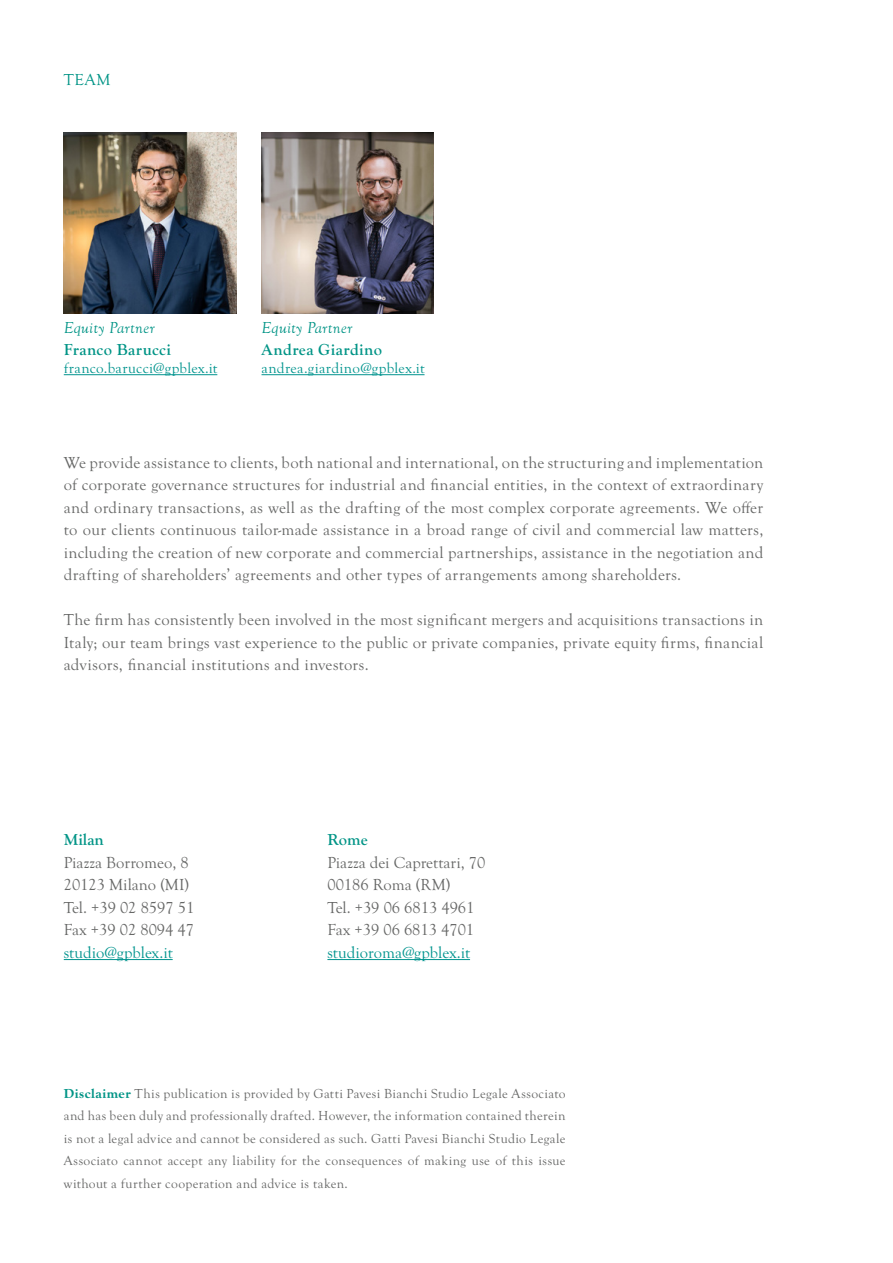
<style>
.page{position:relative;width:893px;height:1263px;background:#fff}
.page>*{position:absolute;margin:0;border:0;box-sizing:border-box;transform-origin:0 0}
.t1{font:16.5px/22.5px "Goudy Old Sty";letter-spacing:.005em;color:#666766}
.t2{font:700 16.5px "Goudy Old Sty";letter-spacing:.02em;color:#009486}
.t3{font:16.5px "Goudy Old Sty";color:#00948e}
.t4{font:italic 16.5px "Goudy Old Sty";letter-spacing:.02em;color:#009486}
.t5{font:16.5px "Goudy Old Sty";color:#009486}
.t6{font:15px "Goudy Old Sty";letter-spacing:.025em;color:#00948e}
.t7{font:13.5px/22.5px "Goudy Old Sty";letter-spacing:.03em;color:#666766;text-align:justify}
.s1{font-weight:700;font-stretch:expanded;color:#009486}
</style>
<div class="page">
<hr style="left:327px;top:959px;width:143px;height:1px;background:#00948e">
<hr style="left:64px;top:959px;width:109px;height:1px;background:#00948e">
<hr style="left:64px;top:374px;width:153px;height:1px;background:#00948e">
<hr style="left:261px;top:374px;width:164px;height:1px;background:#00948e">
<img style="left:64px;top:132px;width:172px;height:182px">
<img style="left:261px;top:132px;width:173px;height:182px">
<p class="t5" style="left:64px;top:71px;width:49px">TEAM</p>
<p class="t4" style="left:64px;top:318px;width:92px">Equity Partner</p>
<p class="t2" style="left:64px;top:340px;width:109px">Franco Barucci</p>
<p class="t6" style="left:64px;top:360px;width:155px">franco.barucci@gpblex.it</p>
<p class="t4" style="left:261px;top:318px;width:92px">Equity Partner</p>
<p class="t2" style="left:261px;top:340px;width:122px">Andrea Giardino</p>
<p class="t6" style="left:261px;top:360px;width:165px">andrea.giardino@gpblex.it</p>
<p class="t1" style="left:64px;top:451px;width:701px;text-align:justify">We provide assistance to clients, both national and international, on the structuring and implementation of corporate governance structures for industrial and financial entities, in the context of extraordinary and ordinary transactions, as well as the drafting of the most complex corporate agreements. We offer to our clients continuous tailor-made assistance in a broad range of civil and commercial law matters, including the creation of new corporate and commercial partnerships, assistance in the negotiation and drafting of shareholders’ agreements and other types of arrangements among shareholders.</p>
<p class="t1" style="left:64px;top:609px;width:701px;text-align:justify">The firm has consistently been involved in the most significant mergers and acquisitions transactions in Italy; our team brings vast experience to the public or private companies, private equity firms, financial advisors, financial institutions and investors.</p>
<p class="t2" style="left:64px;top:830px;width:41px">Milan</p>
<p class="t1" style="left:64px;top:851px;width:132px">Piazza Borromeo, 8<br>20123 Milano (MI)<br>Tel. +39 02 8597 51<br>Fax +39 02 8094 47</p>
<p class="t3" style="left:64px;top:943px;width:110px">studio@gpblex.it</p>
<p class="t2" style="left:327px;top:830px;width:42px">Rome</p>
<p class="t1" style="left:327px;top:851px;width:160px">Piazza dei Caprettari, 70<br>00186 Roma (RM)<br>Tel. +39 06 6813 4961<br>Fax +39 06 6813 4701</p>
<p class="t3" style="left:327px;top:943px;width:144px">studioroma@gpblex.it</p>
<p class="t7" style="left:64px;top:1082px;width:503px"><span class="s1">Disclaimer</span> This publication is provided by Gatti Pavesi Bianchi Studio Legale Associato and has been duly and professionally drafted. However, the information contained therein is not a legal advice and cannot be considered as such. Gatti Pavesi Bianchi Studio Legale Associato cannot accept any liability for the consequences of making use of this issue without a further cooperation and advice is taken.</p>
</div>
